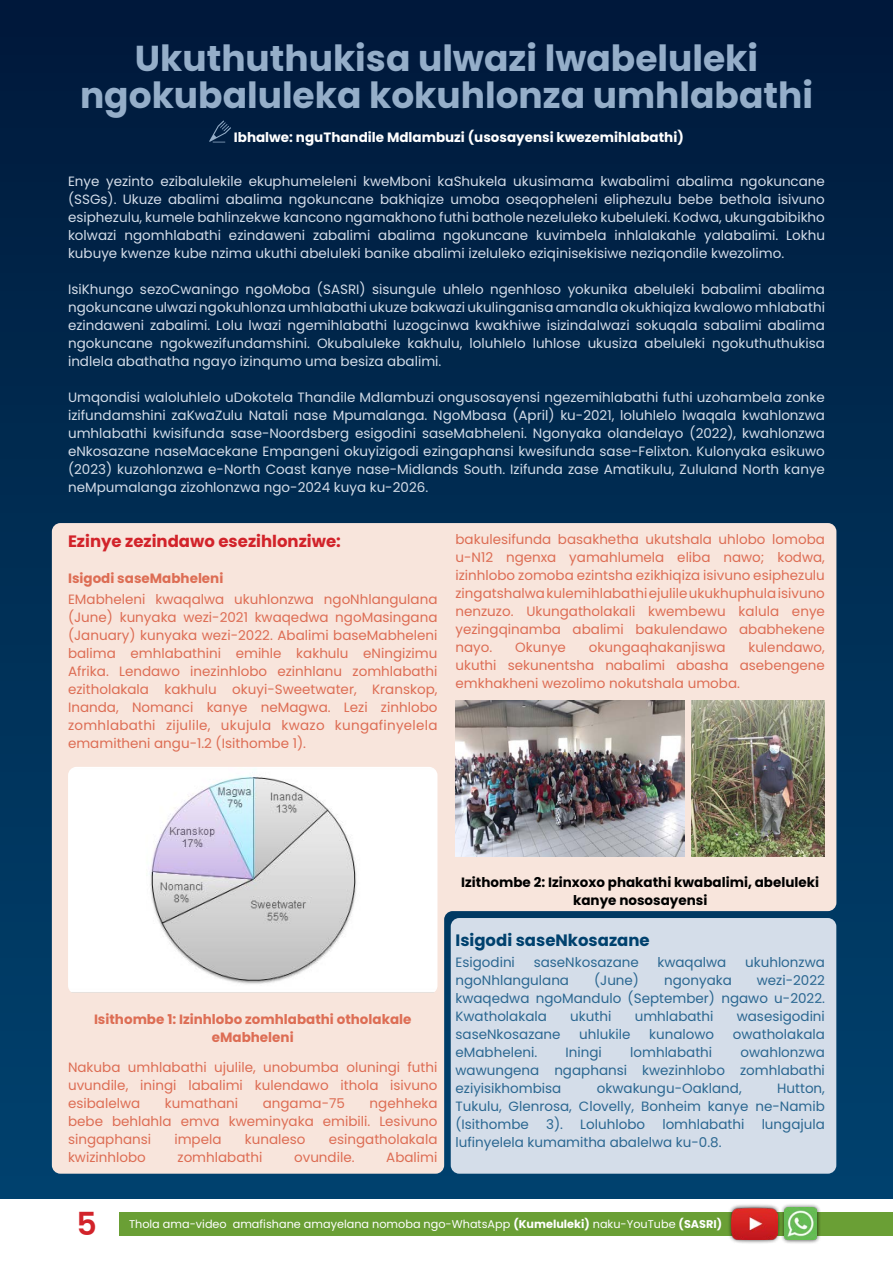
<style>
.page{position:relative;width:893px;height:1263px;background:#fff}
.page>*{position:absolute;margin:0;border:0;box-sizing:border-box;transform-origin:0 0}
.t1{font:700 36px/36.8px "Poppins";color:#95aec9;text-align:center}
.t2{font:600 31.65px "Poppins";color:#d2232a}
.t3{font:700 16.5px "Poppins";color:#d2232a}
.t4{font:700 16.5px "Poppins";color:#00416e}
.t5{font:13.5px/18px "Poppins";color:#d4dde9;text-align:justify}
.t6{font:13.5px/18px "Poppins";color:#dd6d54;text-align:justify}
.t7{font:13.5px/18px "Poppins";color:#2b6791;text-align:justify}
.t8{font:700 13.5px/18px "Poppins";color:#dd6d54;text-align:center}
.t9{font:700 13.5px/18px "Poppins";color:#000;text-align:center}
.t10{font:700 13.5px "Poppins";color:#fff}
.t11{font:11.25px "Poppins";color:#fff}
.s1{font-weight:700}
</style>
<div class="page">
<div style="left:0;top:0;width:893px;height:1263px;background:linear-gradient(to bottom,#001a3b,#024673)"></div>
<svg style="left:52px;top:523px;width:784px;height:651px;background:#ebe0dd"></svg>
<img style="left:68px;top:767px;width:369px;height:226px">
<img style="left:455px;top:701px;width:229px;height:155px">
<img style="left:691px;top:701px;width:134px;height:155px">
<svg style="left:209px;top:121px;width:22px;height:22px"></svg>
<div style="left:0;top:1199px;width:893px;height:64px;background:#fff"></div>
<div style="left:119px;top:1212px;width:774px;height:23px;background:#6a9f35"></div>
<div style="left:727px;top:1203px;width:54px;height:41px;background:#000;opacity:.75"></div>
<img style="left:732px;top:1208px;width:45px;height:32px">
<div style="left:780px;top:1203px;width:41px;height:41px;background:#000;opacity:.75"></div>
<img style="left:784px;top:1208px;width:32px;height:32px">
<h1 class="t1" style="left:80px;top:40px;width:734px">Ukuthuthukisa ulwazi lwabeluleki ngokubaluleka kokuhlonza umhlabathi</h1>
<p class="t10" style="left:234px;top:130px;width:451px">Ibhalwe: nguThandile Mdlambuzi (usosayensi kwezemihlabathi)</p>
<p class="t5" style="left:68px;top:173px;width:758px">Enye yezinto ezibalulekile ekuphumeleleni kweMboni kaShukela ukusimama kwabalimi abalima ngokuncane (SSGs). Ukuze abalimi abalima ngokuncane bakhiqize umoba oseqopheleni eliphezulu bebe bethola isivuno esiphezulu, kumele bahlinzekwe kancono ngamakhono futhi bathole nezeluleko kubeluleki. Kodwa, ukungabibikho kolwazi ngomhlabathi ezindaweni zabalimi abalima ngokuncane kuvimbela inhlalakahle yalabalimi. Lokhu kubuye kwenze kube nzima ukuthi abeluleki banike abalimi izeluleko eziqinisekisiwe neziqondile kwezolimo.</p>
<p class="t5" style="left:68px;top:281px;width:758px">IsiKhungo sezoCwaningo ngoMoba (SASRI) sisungule uhlelo ngenhloso yokunika abeluleki babalimi abalima ngokuncane ulwazi ngokuhlonza umhlabathi ukuze bakwazi ukulinganisa amandla okukhiqiza kwalowo mhlabathi ezindaweni zabalimi. Lolu lwazi ngemihlabathi luzogcinwa kwakhiwe isizindalwazi sokuqala sabalimi abalima ngokuncane ngokwezifundamshini. Okubaluleke kakhulu, loluhlelo luhlose ukusiza abeluleki ngokuthuthukisa indlela abathatha ngayo izinqumo uma besiza abalimi.</p>
<p class="t5" style="left:68px;top:389px;width:758px">Umqondisi waloluhlelo uDokotela Thandile Mdlambuzi ongusosayensi ngezemihlabathi futhi uzohambela zonke izifundamshini zaKwaZulu Natali nase Mpumalanga. NgoMbasa (April) ku-2021, loluhlelo lwaqala kwahlonzwa umhlabathi kwisifunda sase-Noordsberg esigodini saseMabheleni. Ngonyaka olandelayo (2022), kwahlonzwa eNkosazane naseMacekane Empangeni okuyizigodi ezingaphansi kwesifunda sase-Felixton. Kulonyaka esikuwo (2023) kuzohlonzwa e-North Coast kanye nase-Midlands South. Izifunda zase Amatikulu, Zululand North kanye neMpumalanga zizohlonzwa ngo-2024 kuya ku-2026.</p>
<p class="t3" style="left:68px;top:531px;width:274px">Ezinye zezindawo esezihlonziwe:</p>
<p class="t8" style="left:68px;top:569px;width:157px">Isigodi saseMabheleni</p>
<p class="t6" style="left:68px;top:590px;width:371px">EMabheleni kwaqalwa ukuhlonzwa ngoNhlangulana (June) kunyaka wezi-2021 kwaqedwa ngoMasingana (January) kunyaka wezi-2022. Abalimi baseMabheleni balima emhlabathini emihle kakhulu eNingizimu Afrika. Lendawo inezinhlobo ezinhlanu zomhlabathi ezitholakala kakhulu okuyi-Sweetwater, Kranskop, Inanda, Nomanci kanye neMagwa. Lezi zinhlobo zomhlabathi zijulile, ukujula kwazo kungafinyelela emamitheni angu-1.2 (Isithombe 1).</p>
<p class="t6" style="left:455px;top:530px;width:371px">bakulesifunda basakhetha ukutshala uhlobo lomoba u-N12 ngenxa yamahlumela eliba nawo; kodwa, izinhlobo zomoba ezintsha ezikhiqiza isivuno esiphezulu zingatshalwa kulemihlabathi ejulile ukukhuphula isivuno nenzuzo. Ukungatholakali kwembewu kalula enye yezingqinamba abalimi bakulendawo ababhekene nayo.</p>
<p class="t6" style="left:515px;top:638px;width:52px">Okunye</p>
<p class="t6" style="left:589px;top:638px;width:138px">okungaqhakanjiswa</p>
<p class="t6" style="left:455px;top:638px;width:371px;text-indent:293px">kulendawo, ukuthi sekunentsha nabalimi abasha asebengene emkhakheni wezolimo nokutshala umoba.</p>
<p class="t8" style="left:94px;top:1010px;width:319px">Isithombe 1: Izinhlobo zomhlabathi otholakale eMabheleni</p>
<p class="t6" style="left:68px;top:1058px;width:371px">Nakuba umhlabathi ujulile, unobumba oluningi futhi uvundile, iningi labalimi kulendawo ithola isivuno esibalelwa</p>
<p class="t6" style="left:165px;top:1094px;width:75px">kumathani</p>
<p class="t6" style="left:263px;top:1094px;width:84px">angama-75</p>
<p class="t6" style="left:68px;top:1094px;width:371px;text-indent:302px">ngehheka bebe behlahla emva kweminyaka emibili. Lesivuno singaphansi</p>
<p class="t6" style="left:174px;top:1130px;width:49px">impela</p>
<p class="t6" style="left:245px;top:1130px;width:62px">kunaleso</p>
<p class="t6" style="left:329px;top:1130px;width:110px">esingatholakala</p>
<p class="t6" style="left:68px;top:1148px;width:79px">kwizinhlobo</p>
<p class="t6" style="left:178px;top:1148px;width:86px">zomhlabathi</p>
<p class="t6" style="left:294px;top:1148px;width:62px">ovundile.</p>
<p class="t6" style="left:386px;top:1148px;width:53px">Abalimi</p>
<p class="t9" style="left:461px;top:873px;width:359px">Izithombe 2: Izinxoxo phakathi kwabalimi, abeluleki kanye nososayensi</p>
<p class="t4" style="left:455px;top:931px;width:196px">Isigodi saseNkosazane</p>
<p class="t7" style="left:455px;top:954px;width:61px">Esigodini</p>
<p class="t7" style="left:534px;top:954px;width:107px">saseNkosazane</p>
<p class="t7" style="left:657px;top:954px;width:70px">kwaqalwa</p>
<p class="t7" style="left:745px;top:954px;width:81px">ukuhlonzwa</p>
<p class="t7" style="left:455px;top:972px;width:115px">ngoNhlangulana</p>
<p class="t7" style="left:594px;top:972px;width:47px">(June)</p>
<p class="t7" style="left:664px;top:972px;width:69px">ngonyaka</p>
<p class="t7" style="left:455px;top:972px;width:371px;text-indent:301px">wezi-2022 kwaqedwa ngoMandulo (September) ngawo u-2022.<br>Kwatholakala</p>
<p class="t7" style="left:570px;top:1008px;width:43px">ukuthi</p>
<p class="t7" style="left:635px;top:1008px;width:80px">umhlabathi</p>
<p class="t7" style="left:737px;top:1008px;width:90px">wasesigodini</p>
<p class="t7" style="left:455px;top:1026px;width:107px">saseNkosazane</p>
<p class="t7" style="left:579px;top:1026px;width:53px">uhlukile</p>
<p class="t7" style="left:649px;top:1026px;width:67px">kunalowo</p>
<p class="t7" style="left:733px;top:1026px;width:94px">owatholakala</p>
<p class="t7" style="left:455px;top:1044px;width:83px">eMabheleni.</p>
<p class="t7" style="left:565px;top:1044px;width:38px">Iningi</p>
<p class="t7" style="left:630px;top:1044px;width:84px">lomhlabathi</p>
<p class="t7" style="left:455px;top:1044px;width:371px;text-indent:285px">owahlonzwa wawungena ngaphansi kwezinhlobo zomhlabathi eziyisikhombisa</p>
<p class="t7" style="left:597px;top:1080px;width:146px">okwakungu-Oakland,</p>
<p class="t7" style="left:455px;top:1080px;width:371px;text-indent:322px">Hutton, Tukulu, Glenrosa, Clovelly, Bonheim kanye ne-Namib (Isithombe</p>
<p class="t7" style="left:546px;top:1116px;width:18px">3).</p>
<p class="t7" style="left:580px;top:1116px;width:66px">Loluhlobo</p>
<p class="t7" style="left:662px;top:1116px;width:84px">lomhlabathi</p>
<p class="t7" style="left:762px;top:1116px;width:65px">lungajula</p>
<p class="t7" style="left:455px;top:1134px;width:268px">lufinyelela kumamitha abalelwa ku-0.8.</p>
<h2 class="t2" style="left:77px;top:1205px;width:22px">5</h2>
<p class="t11" style="left:129px;top:1217px;width:595px">Thola ama-video amafishane amayelana nomoba ngo-WhatsApp <span class="s1">(Kumeluleki)</span> naku-YouTube <span class="s1">(SASRI)</span></p>
</div>
